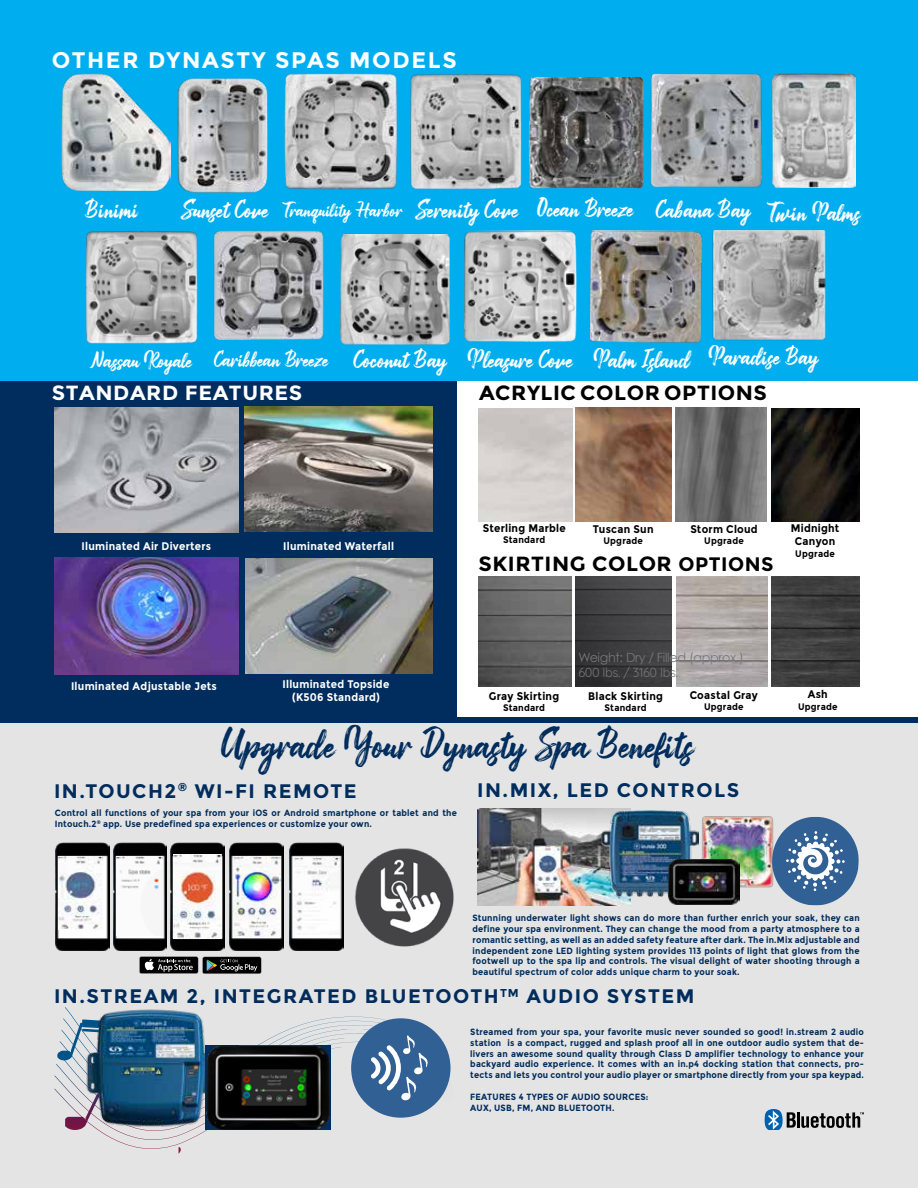
<style>
.page{position:relative;width:918px;height:1188px;background:#fff}
.page>*{position:absolute;margin:0;border:0;box-sizing:border-box;transform-origin:0 0}
.t1{font:25.5px "Blackmud";color:#002d5d}
.t2{font:700 22.5px "Montserrat";letter-spacing:.075em;color:#fff}
.t3{font:700 20.55px "Montserrat";letter-spacing:.025em;color:#000}
.t4{font:700 20.55px "Montserrat";letter-spacing:.025em;color:#fff}
.t5{font:700 19.65px "Montserrat";letter-spacing:.075em;color:#002d5d}
.t6{font:15.15px "Blackmud";color:#fff}
.t7{font:13.5px "Blackmud";color:#fff}
.t8{font:12.75px "Century Gothic";letter-spacing:-.025em;color:#76777a}
.t9{font:12.75px "Quicksand";letter-spacing:-.025em;color:#76777a}
.t10{font:700 11.1px/13.2px "Montserrat";letter-spacing:.025em;color:#fff;text-align:center;scale:.93 1}
.t11{font:700 11.1px/13.2px "Montserrat";letter-spacing:.025em;color:#000;text-align:center;scale:.93 1}
.t12{font:700 9.45px "Montserrat";letter-spacing:.025em;color:#000;scale:.93 1}
.t13{font:700 9px/10.8px "Montserrat";letter-spacing:.025em;color:#002d5d;scale:.93 1}
.s1{font-size:12px}
.s2{font-size:19.5px}
</style>
<div class="page">
<div style="left:0;top:358px;width:457px;height:366px;background:#002d5d"></div>
<div style="left:1px;top:724px;width:917px;height:464px;background:#e4e4e4"></div>
<div style="left:0;top:0;width:918px;height:380px;background:#00aeef"></div>
<img style="left:62px;top:74px;width:108px;height:116px">
<img style="left:245px;top:407px;width:187px;height:124px">
<img style="left:55px;top:557px;width:184px;height:118px">
<img style="left:54px;top:408px;width:184px;height:124px">
<img style="left:245px;top:558px;width:188px;height:116px">
<img style="left:576px;top:577px;width:95px;height:110px">
<img style="left:576px;top:408px;width:95px;height:114px">
<img style="left:676px;top:408px;width:91px;height:114px">
<img style="left:771px;top:408px;width:88px;height:113px">
<img style="left:676px;top:577px;width:91px;height:110px">
<img style="left:772px;top:577px;width:87px;height:110px">
<img style="left:478px;top:577px;width:94px;height:110px">
<img style="left:56px;top:842px;width:54px;height:108px">
<img style="left:113px;top:842px;width:54px;height:108px">
<img style="left:170px;top:842px;width:54px;height:108px">
<img style="left:230px;top:842px;width:54px;height:108px">
<img style="left:290px;top:842px;width:53px;height:108px">
<img style="left:173px;top:855px;width:49px;height:83px">
<img style="left:116px;top:857px;width:47px;height:79px">
<img style="left:59px;top:856px;width:43px;height:74px">
<img style="left:234px;top:857px;width:47px;height:79px">
<img style="left:295px;top:858px;width:45px;height:77px">
<img style="left:355px;top:848px;width:99px;height:99px">
<img style="left:477px;top:808px;width:153px;height:97px">
<img style="left:602px;top:810px;width:84px;height:87px">
<svg style="left:765px;top:1109px;width:99px;height:21px"></svg>
<img style="left:55px;top:1007px;width:396px;height:147px">
<img style="left:284px;top:73px;width:114px;height:117px">
<img style="left:410px;top:74px;width:112px;height:116px">
<img style="left:528px;top:78px;width:115px;height:110px">
<img style="left:650px;top:73px;width:113px;height:115px">
<img style="left:772px;top:73px;width:84px;height:115px">
<img style="left:85px;top:231px;width:113px;height:113px">
<img style="left:213px;top:230px;width:111px;height:109px">
<img style="left:340px;top:235px;width:110px;height:109px">
<img style="left:465px;top:230px;width:112px;height:111px">
<img style="left:591px;top:230px;width:112px;height:113px">
<img style="left:712px;top:231px;width:114px;height:110px">
<img style="left:686px;top:813px;width:85px;height:77px">
<svg style="left:771px;top:816px;width:88px;height:90px"></svg>
<img style="left:669px;top:860px;width:70px;height:45px">
<svg style="left:139px;top:956px;width:122px;height:18px;background:#3c3d3c"></svg>
<img style="left:177px;top:78px;width:91px;height:115px">
<h2 class="t2" style="left:52px;top:47px;width:406px">OTHER DYNASTY SPAS MODELS</h2>
<h3 class="t6" style="left:84px;top:203px;width:55px">Binimi</h3>
<h3 class="t6" style="left:180px;top:203px;width:455px">Sunset Cove <span class="s1">Tranquility Harbor</span> Serenity Cove Ocean Breeze</h3>
<h3 class="t6" style="left:655px;top:204px;width:207px">Cabana Bay Twin Palms</h3>
<h3 class="t7" style="left:89px;top:354px;width:105px">Nassau Royale</h3>
<h3 class="t7" style="left:213px;top:354px;width:117px">Caribbean Breeze</h3>
<h3 class="t6" style="left:352px;top:352px;width:96px">Coconut Bay</h3>
<h3 class="t6" style="left:467px;top:352px;width:107px">Pleasure Cove</h3>
<h3 class="t6" style="left:593px;top:349px;width:227px">Palm Island Paradise Bay</h3>
<h3 class="t4" style="left:52px;top:380px;width:252px">STANDARD FEATURES</h3>
<h3 class="t3" style="left:479px;top:380px;width:290px">ACRYLIC COLOR OPTIONS</h3>
<p class="t10" style="left:82px;top:539px;width:141px">Iluminated Air Diverters</p>
<p class="t10" style="left:283px;top:540px;width:121px">Iluminated Waterfall</p>
<p class="t11" style="left:483px;top:521px;width:91px">Sterling Marble</p>
<p class="t12" style="left:503px;top:534px;width:47px">Standard</p>
<p class="t11" style="left:593px;top:522px;width:67px">Tuscan Sun</p>
<p class="t12" style="left:603px;top:535px;width:44px">Upgrade</p>
<p class="t11" style="left:690px;top:522px;width:74px">Storm Cloud</p>
<p class="t12" style="left:704px;top:535px;width:44px">Upgrade</p>
<h3 class="t3" style="left:478px;top:551px;width:297px">SKIRTING COLOR <span class="s2">OPTIONS</span></h3>
<p class="t11" style="left:791px;top:522px;width:54px">Midnight<br>Canyon</p>
<p class="t12" style="left:795px;top:548px;width:44px">Upgrade</p>
<p class="t10" style="left:71px;top:679px;width:158px">Iluminated Adjustable Jets</p>
<p class="t10" style="left:283px;top:677px;width:116px">Illuminated Topside (K506 Standard)</p>
<p class="t11" style="left:489px;top:689px;width:77px">Gray Skirting</p>
<p class="t12" style="left:503px;top:702px;width:47px">Standard</p>
<h3 class="t8" style="left:578px;top:650px;width:167px">Weight: Dry / Filled (approx.)</h3>
<h3 class="t9" style="left:578px;top:663px;width:101px">600 lbs. / 3160 lbs.</h3>
<p class="t11" style="left:588px;top:689px;width:82px">Black Skirting</p>
<p class="t12" style="left:605px;top:702px;width:47px">Standard</p>
<p class="t11" style="left:690px;top:688px;width:75px">Coastal Gray</p>
<p class="t12" style="left:704px;top:701px;width:44px">Upgrade</p>
<h1 class="t1" style="left:219px;top:734px;width:475px">Upgrade Your Dynasty Spa Benefits</h1>
<h3 class="t5" style="left:54px;top:779px;width:304px">IN.TOUCH2<sup>®</sup> WI-FI REMOTE</h3>
<p class="t13" style="left:55px;top:807px;width:434px">Control all functions of your spa from your iOS or Android smartphone or tablet and the<br>Intouch.2<sup>®</sup> app. Use predefined spa experiences or customize your own.</p>
<h3 class="t5" style="left:477px;top:778px;width:263px">IN.MIX, LED CONTROLS</h3>
<p class="t11" style="left:808px;top:688px;width:23px">Ash</p>
<p class="t12" style="left:798px;top:701px;width:44px">Upgrade</p>
<p class="t13" style="left:472px;top:913px;width:418px;text-align:justify">Stunning underwater light shows can do more than further enrich your soak, they can define your spa environment. They can change the mood from a party atmosphere to a romantic setting, as well as an added safety feature after dark. The in.Mix adjustable and independent zone LED lighting system provides 113 points of light that glows from the footwell up to the spa lip and controls. The visual delight of water shooting through a beautiful spectrum of color adds unique charm to your soak.</p>
<h3 class="t5" style="left:54px;top:984px;width:642px">IN.STREAM 2, INTEGRATED BLUETOOTH<sup>TM</sup> AUDIO SYSTEM</h3>
<p class="t13" style="left:470px;top:1027px;width:425px;text-align:justify">Streamed from your spa, your favorite music never sounded so good! in.stream 2 audio station is a compact, rugged and splash proof all in one outdoor audio system that de&shy;livers an awesome sound quality through Class D amplifier technology to enhance your backyard audio experience. It comes with an in.p4 docking station that connects, pro&shy;tects and lets you control your audio player or smartphone directly from your spa keypad.</p>
<p class="t13" style="left:470px;top:1091px;width:193px">FEATURES 4 TYPES OF AUDIO SOURCES:<br>AUX, USB, FM, AND BLUETOOTH.</p>
</div>
